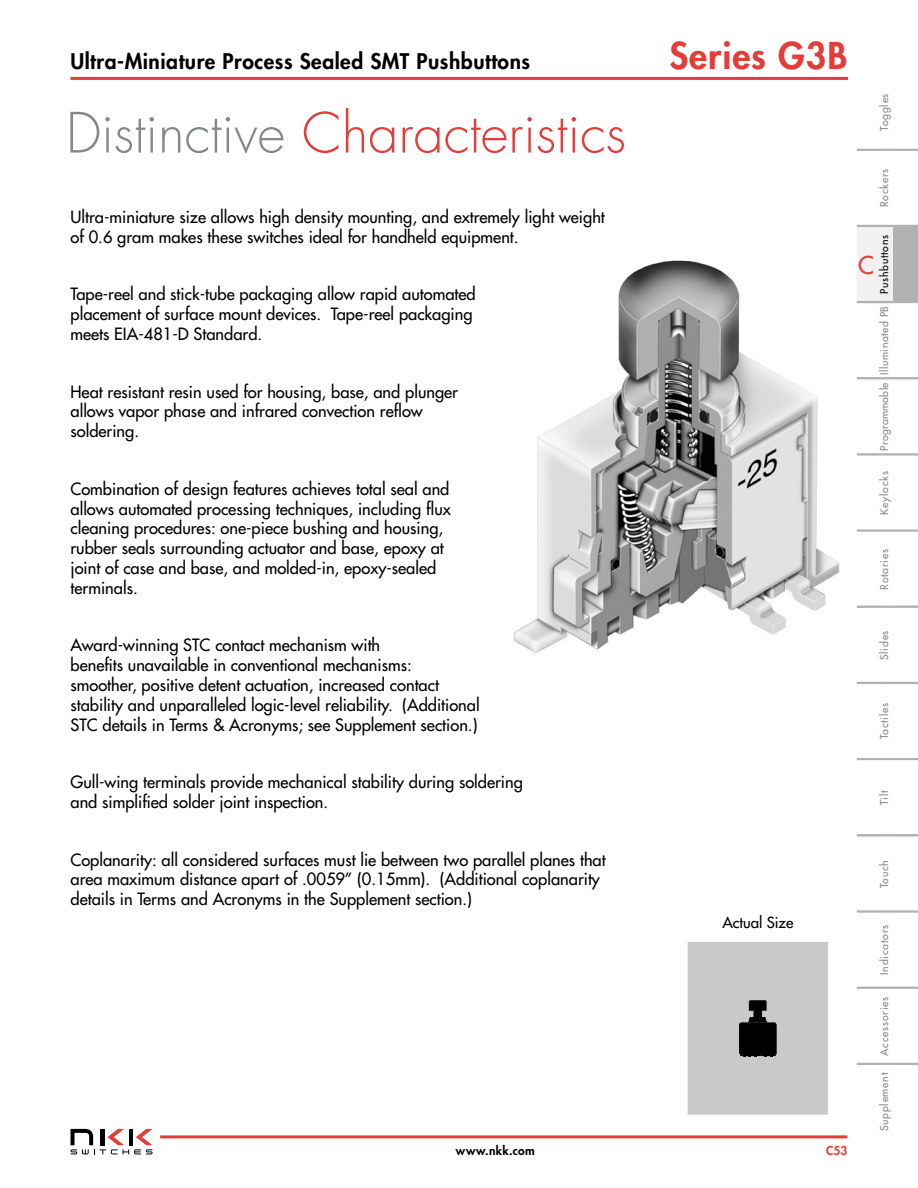
<style>
.page{position:relative;width:918px;height:1188px;background:#fff}
.page>*{position:absolute;margin:0;border:0;box-sizing:border-box;transform-origin:0 0}
.t1{font:300 54px "Futura Std";color:#e23d39}
.t2{font:800 36px "Futura Std";letter-spacing:.025em;color:#e23d39}
.t3{font:500 24px "Futura Std";color:#e23d39}
.t4{font:800 21px "Futura Std";letter-spacing:.025em;color:#000}
.t5{font:500 16.5px/19.8px "Futura Std";color:#000}
.t6{font:500 15px "Futura Std";color:#000}
.t7{font:800 12px "Futura Std";letter-spacing:.035em;color:#000}
.t8{font:800 12px "Futura Std";color:#e23d39}
.t9{font:500 10.5px "Futura Std";letter-spacing:.075em;color:#868787}
.t10{font:500 10.5px "Futura Std";letter-spacing:.05em;color:#868787}
.t11{font:500 10.5px "Futura Std";letter-spacing:.025em;color:#868787}
.t12{font:500 10.5px "Futura Std";letter-spacing:.075em;color:#000}
.s1{color:#868787}
</style>
<div class="page">
<hr style="left:71px;top:77px;width:777px;height:3px;background:#e23d39">
<svg style="left:71px;top:1129px;width:82px;height:25px"></svg>
<hr style="left:160px;top:1135px;width:687px;height:3px;background:#e23d39">
<hr style="left:857px;top:911px;width:24px;height:2px;background:#b1b1b2">
<hr style="left:893px;top:911px;width:25px;height:2px;background:#b1b1b2">
<svg style="left:857px;top:987px;width:36px;height:2px"></svg>
<hr style="left:893px;top:987px;width:25px;height:2px;background:#b1b1b2">
<svg style="left:857px;top:1063px;width:61px;height:2px"></svg>
<hr style="left:857px;top:454px;width:24px;height:2px;background:#b1b1b2">
<hr style="left:857px;top:529px;width:24px;height:2px;background:#b1b1b2">
<hr style="left:893px;top:454px;width:25px;height:2px;background:#b1b1b2">
<hr style="left:893px;top:529px;width:25px;height:2px;background:#b1b1b2">
<hr style="left:857px;top:530px;width:24px;height:2px;background:#b1b1b2">
<svg style="left:881px;top:529px;width:12px;height:3px"></svg>
<hr style="left:893px;top:530px;width:25px;height:2px;background:#b1b1b2">
<svg style="left:857px;top:606px;width:36px;height:2px"></svg>
<hr style="left:893px;top:606px;width:25px;height:2px;background:#b1b1b2">
<svg style="left:857px;top:682px;width:61px;height:2px"></svg>
<hr style="left:857px;top:453px;width:24px;height:2px;background:#b1b1b2">
<svg style="left:881px;top:453px;width:12px;height:3px"></svg>
<svg style="left:857px;top:377px;width:61px;height:2px"></svg>
<hr style="left:893px;top:453px;width:25px;height:2px;background:#b1b1b2">
<svg style="left:857px;top:149px;width:36px;height:2px"></svg>
<hr style="left:893px;top:149px;width:25px;height:2px;background:#b1b1b2">
<svg style="left:857px;top:225px;width:61px;height:78px"></svg>
<hr style="left:857px;top:910px;width:24px;height:2px;background:#b1b1b2">
<svg style="left:881px;top:910px;width:12px;height:3px"></svg>
<hr style="left:893px;top:910px;width:25px;height:2px;background:#b1b1b2">
<svg style="left:857px;top:834px;width:36px;height:2px"></svg>
<svg style="left:857px;top:758px;width:61px;height:2px"></svg>
<hr style="left:893px;top:834px;width:25px;height:2px;background:#b1b1b2">
<svg style="left:688px;top:942px;width:140px;height:173px"></svg>
<img style="left:513px;top:260px;width:327px;height:393px">
<p class="t4" style="left:70px;top:48px;width:461px">Ultra-Miniature Process Sealed SMT Pushbuttons</p>
<h2 class="t2" style="left:669px;top:33px;width:179px">Series G3B</h2>
<h1 class="t1" style="left:66px;top:100px;width:562px"><span class="s1">Distinctive</span> Characteristics</h1>
<p class="t5" style="left:70px;top:207px;width:536px">Ultra-miniature size allows high density mounting, and extremely light weight of 0.6 gram makes these switches ideal for handheld equipment.</p>
<p class="t5" style="left:70px;top:285px;width:407px">Tape-reel and stick-tube packaging allow rapid automated placement of surface mount devices. Tape-reel packaging meets EIA-481-D Standard.</p>
<p class="t5" style="left:70px;top:382px;width:389px">Heat resistant resin used for housing, base, and plunger allows vapor phase and infrared convection reflow soldering.</p>
<p class="t5" style="left:70px;top:479px;width:382px">Combination of design features achieves total seal and allows automated processing techniques, including flux cleaning procedures: one-piece bushing and housing, rubber seals surrounding actuator and base, epoxy at joint of case and base, and molded-in, epoxy-sealed terminals.</p>
<p class="t9" style="left:878px;top:131px;width:39px;rotate:-90deg">Toggles</p>
<p class="t9" style="left:878px;top:207px;width:40px;rotate:-90deg">Rockers</p>
<p class="t12" style="left:878px;top:294px;width:61px;rotate:-90deg">Pushbuttons</p>
<p class="t10" style="left:878px;top:375px;width:70px;rotate:-90deg">Illuminated PB</p>
<h3 class="t3" style="left:858px;top:250px;width:17px">C</h3>
<p class="t11" style="left:878px;top:451px;width:70px;rotate:-90deg">Programmable</p>
<p class="t9" style="left:878px;top:515px;width:45px;rotate:-90deg">Keylocks</p>
<p class="t9" style="left:878px;top:590px;width:42px;rotate:-90deg">Rotaries</p>
<p class="t5" style="left:70px;top:636px;width:411px">Award-winning STC contact mechanism with<br>benefits unavailable in conventional mechanisms: smoother, positive detent actuation, increased contact stability and unparalleled logic-level reliability. (Additional STC details in Terms &amp; Acronyms; see Supplement section.)</p>
<p class="t5" style="left:70px;top:772px;width:454px">Gull-wing terminals provide mechanical stability during soldering and simplified solder joint inspection.</p>
<p class="t5" style="left:70px;top:850px;width:537px">Coplanarity: all considered surfaces must lie between two parallel planes that area maximum distance apart of .0059” (0.15mm). (Additional coplanarity details in Terms and Acronyms in the Supplement section.)</p>
<p class="t6" style="left:722px;top:913px;width:73px">Actual Size</p>
<p class="t7" style="left:456px;top:1143px;width:81px">www.nkk.com</p>
<p class="t8" style="left:826px;top:1143px;width:23px">C53</p>
<p class="t9" style="left:878px;top:660px;width:31px;rotate:-90deg">Slides</p>
<p class="t9" style="left:878px;top:739px;width:38px;rotate:-90deg">Tactiles</p>
<p class="t9" style="left:878px;top:805px;width:16px;rotate:-90deg">Tilt</p>
<p class="t9" style="left:878px;top:888px;width:30px;rotate:-90deg">Touch</p>
<p class="t9" style="left:878px;top:975px;width:51px;rotate:-90deg">Indicators</p>
<p class="t9" style="left:878px;top:1056px;width:60px;rotate:-90deg">Accessories</p>
<p class="t9" style="left:878px;top:1131px;width:60px;rotate:-90deg">Supplement</p>
</div>
